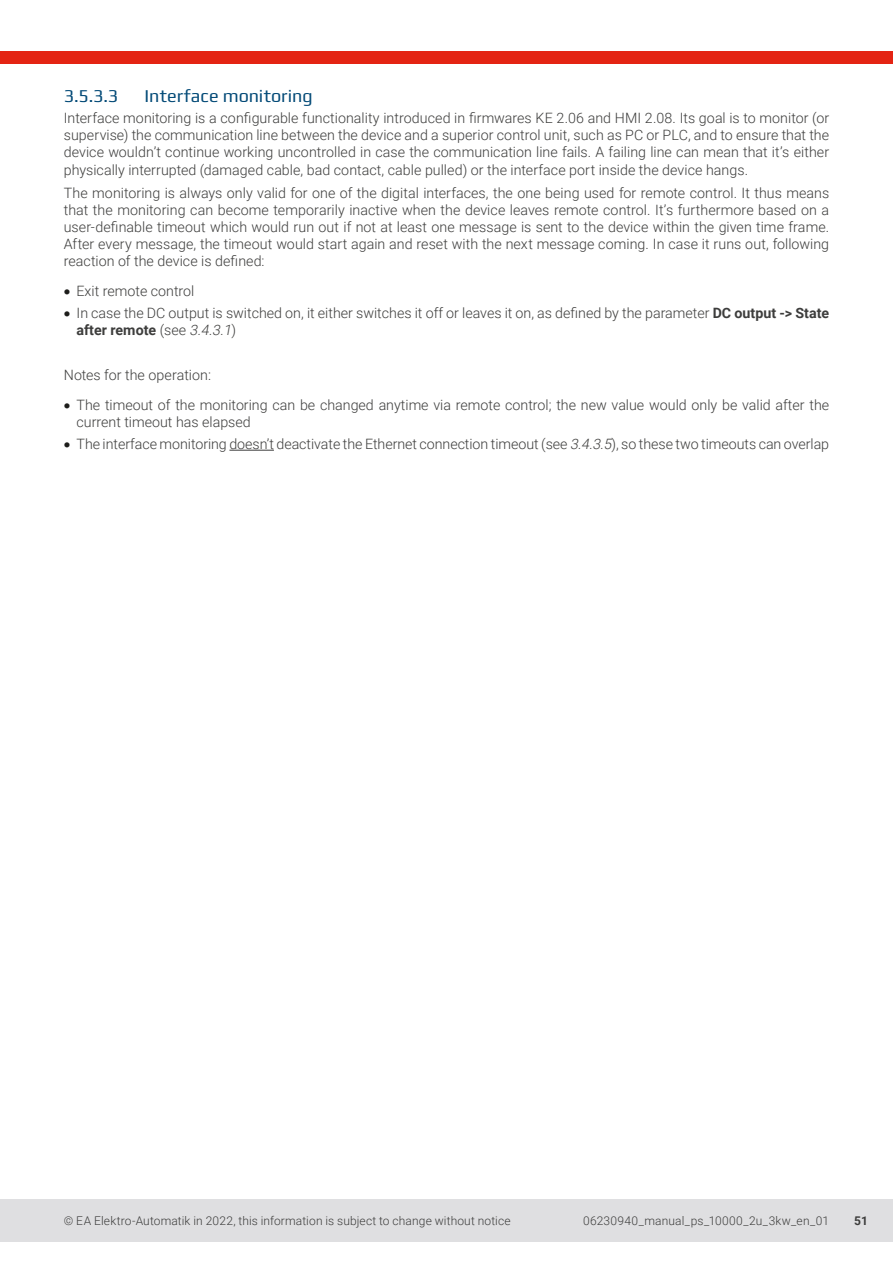
<style>
.page{position:relative;width:893px;height:1263px;background:#fff}
.page>*{position:absolute;margin:0;border:0;box-sizing:border-box;transform-origin:0 0}
.t1{font:18px "Play";letter-spacing:-.005em;color:#034a77}
.t2{font:300 14.25px/17.1px "Roboto";color:#3d3d3c;text-align:justify}
.t3{font:300 12px "Roboto";letter-spacing:.01em;color:#3d3d3c}
.t4{font:700 12px "Roboto";color:#3d3d3c}
.s1{color:#1d1d1b}
.s2{font-weight:700}
.s3{font-style:italic}
</style>
<div class="page">
<div style="left:0;top:1199px;width:893px;height:43px;background:#dfdfe1"></div>
<div style="left:0;top:51px;width:893px;height:13px;background:#e42413"></div>
<hr style="left:229px;top:450px;width:45px;height:1px;background:#3d3d3c">
<p class="t1" style="left:64px;top:83px;width:56px">3.5.3.3</p>
<p class="t1" style="left:145px;top:83px;width:170px">Interface monitoring</p>
<p class="t2" style="left:64px;top:109px;width:767px">Interface monitoring is a configurable functionality introduced in firmwares KE 2.06 and HMI 2.08. Its goal is to monitor (or supervise) the communication line between the device and a superior control unit, such as PC or PLC, and to ensure that the device wouldn’t continue working uncontrolled in case the communication line fails. A failing line can mean that it’s either physically interrupted (damaged cable, bad contact, cable pulled) or the interface port inside the device hangs.</p>
<p class="t2" style="left:64px;top:184px;width:767px">The monitoring is always only valid for one of the digital interfaces, the one being used for remote control. It thus means that the monitoring can become temporarily inactive when the device leaves remote control. It’s furthermore based on a user-definable timeout which would run out if not at least one message is sent to the device within the given time frame.<br>After every message, the timeout would start again and reset with the next message coming. In case it runs out, following reaction of the device is defined:</p>
<p class="t2" style="left:64px;top:282px;width:132px"><span class="s1">•</span> Exit remote control</p>
<p class="t2" style="left:77px;top:303px;width:754px;line-height:17.7px;text-indent:-13px"><span class="s1">•</span> In case the DC output is switched on, it either switches it off or leaves it on, as defined by the parameter <span class="s2">DC output -&gt; State after remote</span> (see <span class="s3">3.4.3.1</span>)</p>
<p class="t2" style="left:64px;top:366px;width:149px">Notes for the operation:</p>
<p class="t2" style="left:77px;top:396px;width:754px;text-indent:-13px"><span class="s1">•</span> The timeout of the monitoring can be changed anytime via remote control; the new value would only be valid after the current timeout has elapsed</p>
<p class="t2" style="left:64px;top:435px;width:767px"><span class="s1">•</span> The interface monitoring doesn’t deactivate the Ethernet connection timeout (see <span class="s3">3.4.3.5</span>), so these two timeouts can overlap</p>
<p class="t3" style="left:64px;top:1212px;width:448px">© EA Elektro-Automatik in 2022, this information is subject to change without notice</p>
<p class="t3" style="left:583px;top:1212px;width:247px">06230940_manual_ps_10000_2u_3kw_en_01</p>
<p class="t4" style="left:854px;top:1212px;width:15px">51</p>
</div>
